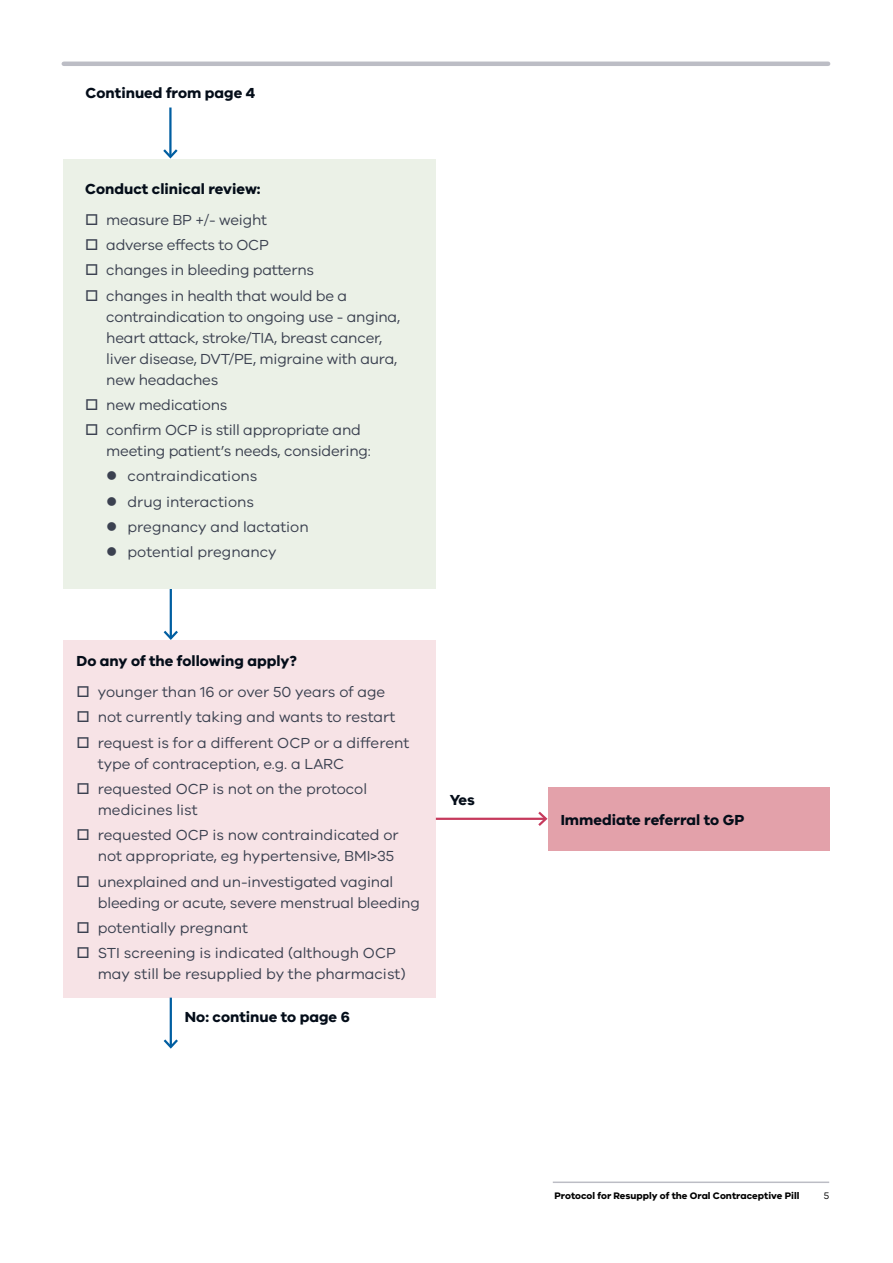
<style>
.page{position:relative;width:893px;height:1263px;background:#fff}
.page>*{position:absolute;margin:0;border:0;box-sizing:border-box;transform-origin:0 0}
.t1{font:15px/21px "VIC";letter-spacing:-.01em;color:#3b4150}
.Flowchart_prompt{font:700 15px "VIC";color:#040d19}
.t2{font:700 9.75px "VIC";color:#000}
.t3{font:9.75px "VIC";color:#000}
</style>
<div class="page">
<hr style="left:553px;top:1181px;width:276px;height:2px;background:#bcbdc5">
<hr style="left:64px;top:62px;width:764px;height:4px;background:#bcbdc5">
<hr style="left:169px;top:108px;width:3px;height:49px;background:#005ea1">
<svg style="left:163px;top:147px;width:15px;height:12px"></svg>
<hr style="left:170px;top:589px;width:2px;height:49px;background:#005ea1">
<svg style="left:163px;top:628px;width:15px;height:12px"></svg>
<div style="left:64px;top:159px;width:372px;height:430px;background:#ebf1e7"></div>
<div style="left:548px;top:787px;width:281px;height:63px;background:#e3a1aa"></div>
<div style="left:64px;top:640px;width:372px;height:358px;background:#f7e3e6"></div>
<hr style="left:436px;top:818px;width:110px;height:2px;background:#c63a5d">
<svg style="left:536px;top:811px;width:12px;height:15px"></svg>
<hr style="left:170px;top:998px;width:2px;height:49px;background:#005ea1">
<svg style="left:163px;top:1037px;width:15px;height:12px"></svg>
<p class="Flowchart_prompt" style="left:86px;top:84px;width:171px">Continued from page 4</p>
<p class="Flowchart_prompt" style="left:85px;top:179px;width:177px">Conduct clinical review:</p>
<p class="t1" style="left:85px;top:209px;width:183px">□ measure BP +/- weight</p>
<p class="t1" style="left:85px;top:234px;width:185px">□ adverse effects to OCP</p>
<p class="t1" style="left:85px;top:259px;width:231px">□ changes in bleeding patterns</p>
<p class="t1" style="left:106px;top:285px;width:295px;text-indent:-21px">□ changes in health that would be a contraindication to ongoing use - angina, heart attack, stroke/TIA, breast cancer, liver disease, DVT/PE, migraine with aura, new headaches</p>
<p class="t1" style="left:85px;top:394px;width:144px">□ new medications</p>
<p class="t1" style="left:106px;top:419px;width:266px;text-indent:-21px">□ confirm OCP is still appropriate and meeting patient’s needs, considering:</p>
<p class="t1" style="left:106px;top:465px;width:153px">● contraindications</p>
<p class="t1" style="left:106px;top:491px;width:149px">● drug interactions</p>
<p class="t1" style="left:106px;top:516px;width:204px">● pregnancy and lactation</p>
<p class="t1" style="left:106px;top:541px;width:172px">● potential pregnancy</p>
<p class="Flowchart_prompt" style="left:77px;top:652px;width:222px">Do any of the following apply?</p>
<p class="t1" style="left:77px;top:681px;width:310px">□ younger than 16 or over 50 years of age</p>
<p class="t1" style="left:77px;top:706px;width:320px">□ not currently taking and wants to restart</p>
<p class="t1" style="left:98px;top:732px;width:313px;text-indent:-21px">□ request is for a different OCP or a different type of contraception, e.g. a LARC</p>
<p class="t1" style="left:98px;top:778px;width:271px;text-indent:-21px">□ requested OCP is not on the protocol medicines list</p>
<p class="t1" style="left:77px;top:824px;width:324px;text-align:right">□ requested OCP is now contraindicated or not appropriate, eg hypertensive, BMI&gt;35</p>
<p class="t1" style="left:98px;top:870px;width:324px;text-indent:-21px">□ unexplained and un-investigated vaginal bleeding or acute, severe menstrual bleeding</p>
<p class="t1" style="left:77px;top:917px;width:173px">□ potentially pregnant</p>
<p class="t1" style="left:98px;top:942px;width:309px;text-indent:-21px">□ STI screening is indicated (although OCP may still be resupplied by the pharmacist)</p>
<p class="Flowchart_prompt" style="left:185px;top:1007px;width:166px">No: continue to page 6</p>
<p class="Flowchart_prompt" style="left:450px;top:790px;width:27px">Yes</p>
<p class="Flowchart_prompt" style="left:561px;top:810px;width:185px">Immediate referral to GP</p>
<p class="t2" style="left:554px;top:1190px;width:246px">Protocol for Resupply of the Oral Contraceptive Pill</p>
<p class="t3" style="left:824px;top:1190px;width:7px">5</p>
</div>
